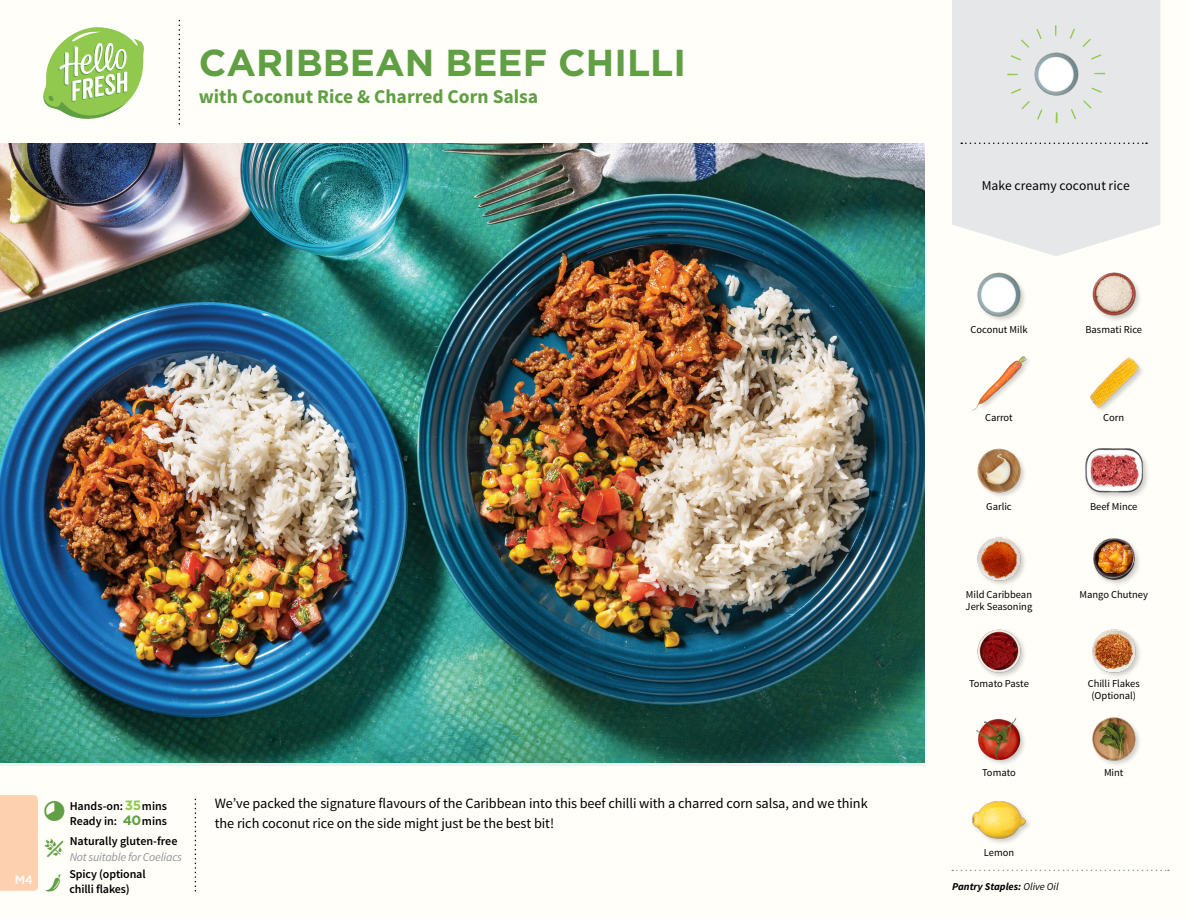
<style>
.page{position:relative;width:1188px;height:918px;background:#fffef9}
.page>*{position:absolute;margin:0;border:0;box-sizing:border-box;transform-origin:0 0}
.t1{font:700 37.5px "Gotham";color:#609f43}
.t2{font:700 19.5px "Source Sans Pro";color:#609f43}
.t3{font:14.25px/19.5px "Source Sans Pro";letter-spacing:-.005em;color:#000}
.t4{font:13.5px "Source Sans Pro";letter-spacing:.005em;color:#000}
.t5{font:600 12px/15px "Source Sans Pro";letter-spacing:-.005em;color:#000}
.t6{font:italic 12px "Source Sans Pro";letter-spacing:-.02em;color:#939598}
.t7{font:500 12px "Gotham";color:#fff}
.t8{font:10.5px/12px "Source Sans Pro";color:#000;text-align:center}
.t9{font:italic 700 10.5px "Source Sans Pro";color:#000}
.s1{font-family:"Gotham";font-weight:700;font-size:13.5px;color:#91c84e}
.s2{font-family:"Gotham";font-weight:700;font-size:13.5px;color:#609f43}
.s3{font-weight:400}
</style>
<div class="page">
<svg style="left:43px;top:27px;width:101px;height:92px"></svg>
<div style="left:0;top:795px;width:38px;height:96px;background:#fdd0af"></div>
<svg style="left:952px;top:0;width:208px;height:256px;background:#e7e8e8"></svg>
<svg style="left:961px;top:143px;width:186px;height:1px"></svg>
<div style="left:1007px;top:25px;width:98px;height:98px;border:11px dashed #91c84e;border-radius:50%"></div>
<img style="left:0;top:143px;width:925px;height:620px">
<svg style="left:952px;top:870px;width:217px;height:1px"></svg>
<img style="left:977px;top:629px;width:48px;height:48px">
<img style="left:976px;top:718px;width:48px;height:46px">
<img style="left:1092px;top:629px;width:48px;height:48px">
<img style="left:1092px;top:717px;width:48px;height:48px">
<img style="left:977px;top:537px;width:48px;height:48px">
<div style="left:1084px;top:448px;width:65px;height:51px;background:#000;opacity:.2"></div>
<img style="left:1085px;top:448px;width:58px;height:51px">
<img style="left:1093px;top:538px;width:46px;height:46px">
<img style="left:1090px;top:357px;width:50px;height:51px">
<img style="left:977px;top:448px;width:48px;height:49px">
<img style="left:972px;top:355px;width:56px;height:56px">
<img style="left:1092px;top:272px;width:48px;height:48px">
<img style="left:977px;top:272px;width:48px;height:49px">
<img style="left:971px;top:801px;width:57px;height:42px">
<img style="left:1028px;top:45px;width:57px;height:58px">
<h1 class="t1" style="left:199px;top:38px;width:489px">CARIBBEAN BEEF CHILLI</h1>
<h2 class="t2" style="left:199px;top:84px;width:341px">with Coconut Rice &amp; Charred Corn Salsa</h2>
<p class="t5" style="left:70px;top:799px;width:99px">Hands-on:<span class="s1">35</span>mins<br>Ready in: <span class="s2">40</span>mins</p>
<p class="t3" style="left:215px;top:794px;width:654px">We’ve packed the signature flavours of the Caribbean into this beef chilli with a charred corn salsa, and we think the rich coconut rice on the side might just be the best bit!</p>
<p class="t5" style="left:70px;top:834px;width:109px">Naturally gluten-free</p>
<p class="t6" style="left:70px;top:850px;width:114px">Not suitable for Coeliacs</p>
<p class="t7" style="left:15px;top:872px;width:20px">M4</p>
<p class="t5" style="left:69px;top:867px;width:78px">Spicy (optional chilli flakes)</p>
<p class="t4" style="left:982px;top:177px;width:149px">Make creamy coconut rice</p>
<p class="t8" style="left:970px;top:324px;width:59px">Coconut Milk</p>
<p class="t8" style="left:1085px;top:324px;width:58px">Basmati Rice</p>
<p class="t8" style="left:985px;top:412px;width:29px">Carrot</p>
<p class="t8" style="left:1103px;top:412px;width:23px">Corn</p>
<p class="t8" style="left:986px;top:500px;width:27px">Garlic</p>
<p class="t8" style="left:1090px;top:500px;width:49px">Beef Mince</p>
<p class="t8" style="left:966px;top:589px;width:68px">Mild Caribbean</p>
<p class="t8" style="left:1080px;top:589px;width:70px">Mango Chutney</p>
<p class="t8" style="left:966px;top:601px;width:68px">Jerk Seasoning</p>
<p class="t8" style="left:969px;top:678px;width:61px">Tomato Paste</p>
<p class="t8" style="left:1088px;top:678px;width:54px">Chilli Flakes (Optional)</p>
<p class="t8" style="left:982px;top:766px;width:35px">Tomato</p>
<p class="t8" style="left:1104px;top:766px;width:21px">Mint</p>
<p class="t8" style="left:984px;top:846px;width:32px">Lemon</p>
<p class="t9" style="left:952px;top:879px;width:108px">Pantry Staples: <span class="s3">Olive Oil</span></p>
</div>
